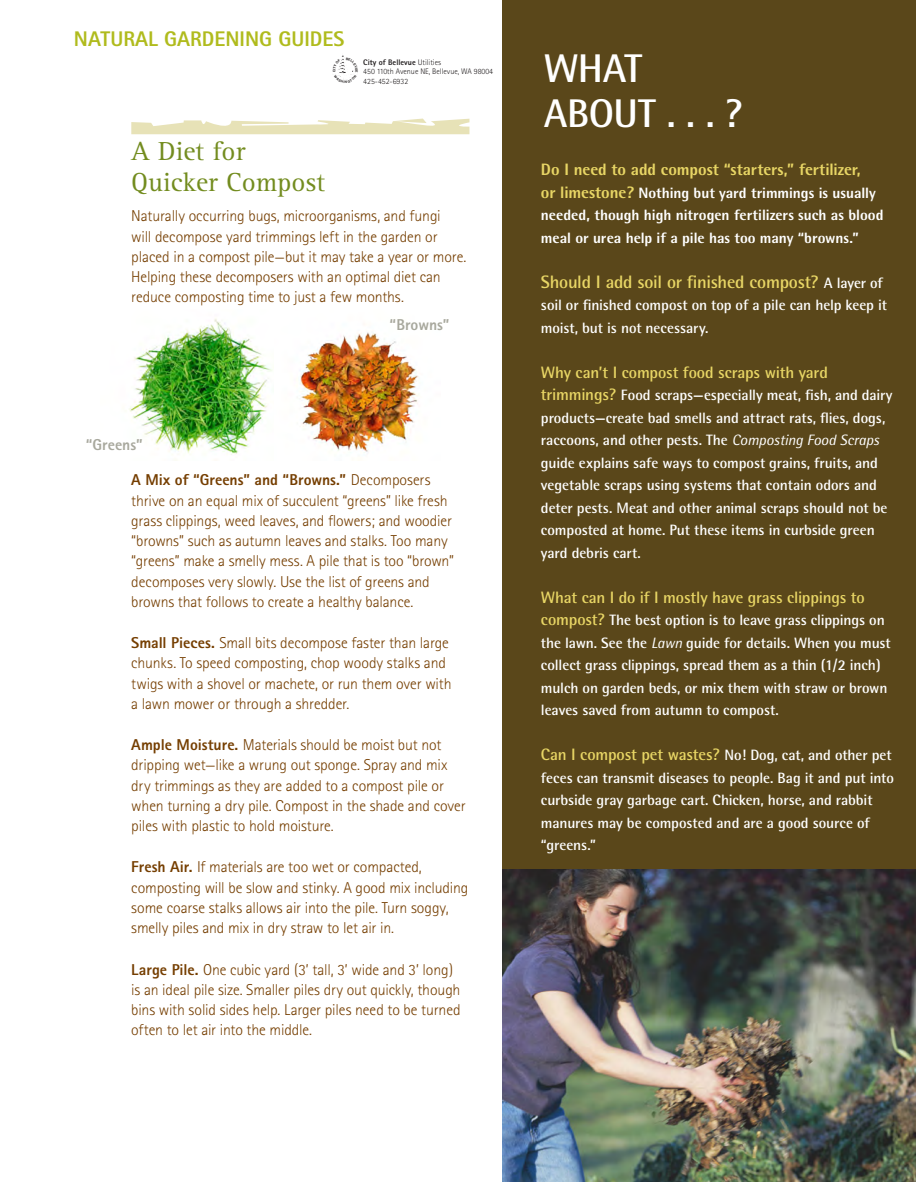
<style>
.page{position:relative;width:916px;height:1182px;background:#fff}
.page>*{position:absolute;margin:0;border:0;box-sizing:border-box;transform-origin:0 0}
.sidebar_titles__larg{font:700 40.05px/45.5px "Rotis Semi Sans";letter-spacing:-.015em;color:#fff}
.GREEN_Subtitles{font:27px/31.5px "Rotis Serif";letter-spacing:.005em;color:#738c1f}
.t1{font:800 21.15px "Rotis Sans Serif";color:#b0bb1d}
.sidebar_text_2__bigg{font:700 18px "Rotis Semi Sans";letter-spacing:-.015em;color:#e8d665}
.sidebar_text_2__bigg-2{font:700 16.5px "Rotis Semi Sans";letter-spacing:-.01em;color:#e8d665}
.sidebar_text{font:800 16.5px "Rotis Semi Sans";letter-spacing:-.005em;color:#e8d665}
.PURPLE_or_DK__BROWN{font:300 15.75px/20.2px "Rotis Sans Serif";letter-spacing:-.01em;color:#753e00}
.PURPLE_or_DK__BROWN-2{font:800 15.75px "Rotis Sans Serif";color:#a8a89d}
.sidebar_text_2__bigg-3{font:700 15px/22.5px "Rotis Semi Sans";letter-spacing:-.005em;color:#fff}
.sidebar_text-2{font:800 15px/22.5px "Rotis Semi Sans";letter-spacing:-.005em;color:#fff}
.t2{font:300 8.1px/9.1px "Rotis Sans Serif";color:#231f20}
.s1{font-weight:800}
.s2{font-size:16.5px;color:#e8d665}
.s3{font-size:15px;color:#fff}
.s4{font-weight:400;font-style:italic}
</style>
<div class="page">
<svg style="left:131px;top:119px;width:338px;height:15px"></svg>
<img style="left:129px;top:318px;width:144px;height:137px">
<img style="left:300px;top:332px;width:119px;height:121px">
<div style="left:503px;top:0;width:413px;height:1182px;background:#5a471a"></div>
<img style="left:503px;top:869px;width:413px;height:313px">
<svg style="left:338px;top:55px;width:16px;height:25px"></svg>
<h3 class="t1" style="left:74px;top:25px;width:272px">NATURAL GARDENING GUIDES</h3>
<p class="t2" style="left:363px;top:58px;width:131px"><span class="s1">City of Bellevue</span> Utilities<br>450 110th Avenue NE, Bellevue, WA 98004<br>425-452-6932</p>
<p class="GREEN_Subtitles" style="left:131px;top:136px;width:195px">A Diet for<br>Quicker Compost</p>
<p class="PURPLE_or_DK__BROWN" style="left:131px;top:206px;width:336px">Naturally occurring bugs, microorganisms, and fungi<br>will decompose yard trimmings left in the garden or placed in a compost pile—but it may take a year or more.<br>Helping these decomposers with an optimal diet can reduce composting time to just a few months.</p>
<p class="PURPLE_or_DK__BROWN-2" style="left:86px;top:435px;width:58px">“Greens”</p>
<p class="PURPLE_or_DK__BROWN-2" style="left:389px;top:315px;width:61px">“Browns”</p>
<p class="PURPLE_or_DK__BROWN" style="left:131px;top:470px;width:324px"><span class="s1">A Mix of “Greens” and “Browns.”</span> Decomposers thrive on an equal mix of succulent “greens” like fresh grass clippings, weed leaves, and flowers; and woodier “browns” such as autumn leaves and stalks. Too many “greens” make a smelly mess. A pile that is too “brown” decomposes very slowly. Use the list of greens and browns that follows to create a healthy balance.</p>
<p class="PURPLE_or_DK__BROWN" style="left:131px;top:633px;width:322px"><span class="s1">Small Pieces.</span> Small bits decompose faster than large chunks. To speed composting, chop woody stalks and twigs with a shovel or machete, or run them over with a lawn mower or through a shredder.</p>
<p class="PURPLE_or_DK__BROWN" style="left:131px;top:735px;width:336px"><span class="s1">Ample Moisture.</span> Materials should be moist but not dripping wet—like a wrung out sponge. Spray and mix dry trimmings as they are added to a compost pile or when turning a dry pile. Compost in the shade and cover piles with plastic to hold moisture.</p>
<p class="PURPLE_or_DK__BROWN" style="left:131px;top:857px;width:338px"><span class="s1">Fresh Air.</span> If materials are too wet or compacted, composting will be slow and stinky. A good mix including some coarse stalks allows air into the pile. Turn soggy, smelly piles and mix in dry straw to let air in.</p>
<p class="PURPLE_or_DK__BROWN" style="left:131px;top:959px;width:331px"><span class="s1">Large Pile.</span> One cubic yard (3’ tall, 3’ wide and 3’ long) is an ideal pile size. Smaller piles dry out quickly, though bins with solid sides help. Larger piles need to be turned often to let air into the middle.</p>
<p class="sidebar_titles__larg" style="left:544px;top:45px;width:201px">WHAT<br>ABOUT . . . ?</p>
<p class="sidebar_text" style="left:541px;top:159px;width:321px">Do I need to add compost “starters,” fertilizer,</p>
<p class="sidebar_text-2" style="left:541px;top:181px;width:344px"><span class="s2">or limestone?</span> Nothing but yard trimmings is usually needed, though high nitrogen fertilizers such as blood meal or urea help if a pile has too many “browns.”</p>
<p class="sidebar_text_2__bigg" style="left:541px;top:270px;width:343px">Should I add soil or finished compost? <span class="s3">A layer of</span></p>
<p class="sidebar_text_2__bigg-3" style="left:541px;top:293px;width:347px">soil or finished compost on top of a pile can help keep it moist, but is not necessary.</p>
<p class="sidebar_text_2__bigg-2" style="left:541px;top:362px;width:288px">Why can’t I compost food scraps with yard</p>
<p class="sidebar_text_2__bigg-3" style="left:541px;top:383px;width:353px"><span class="s2">trimmings?</span> Food scraps—especially meat, fish, and dairy products—create bad smells and attract rats, flies, dogs, raccoons, and other pests. The <span class="s4">Composting Food Scraps </span>guide explains safe ways to compost grains, fruits, and vegetable scraps using systems that contain odors and deter pests. Meat and other animal scraps should not be composted at home. Put these items in curbside green yard debris cart.</p>
<p class="sidebar_text_2__bigg-2" style="left:541px;top:587px;width:325px">What can I do if I mostly have grass clippings to</p>
<p class="sidebar_text_2__bigg-3" style="left:541px;top:608px;width:351px"><span class="s2">compost?</span> The best option is to leave grass clippings on the lawn. See the <span class="s4">Lawn</span> guide for details. When you must collect grass clippings, spread them as a thin (1/2 inch) mulch on garden beds, or mix them with straw or brown leaves saved from autumn to compost.</p>
<p class="sidebar_text_2__bigg-3" style="left:541px;top:743px;width:354px"><span class="s2">Can I compost pet wastes?</span> No! Dog, cat, and other pet feces can transmit diseases to people. Bag it and put into curbside gray garbage cart. Chicken, horse, and rabbit manures may be composted and are a good source of “greens.”</p>
</div>
